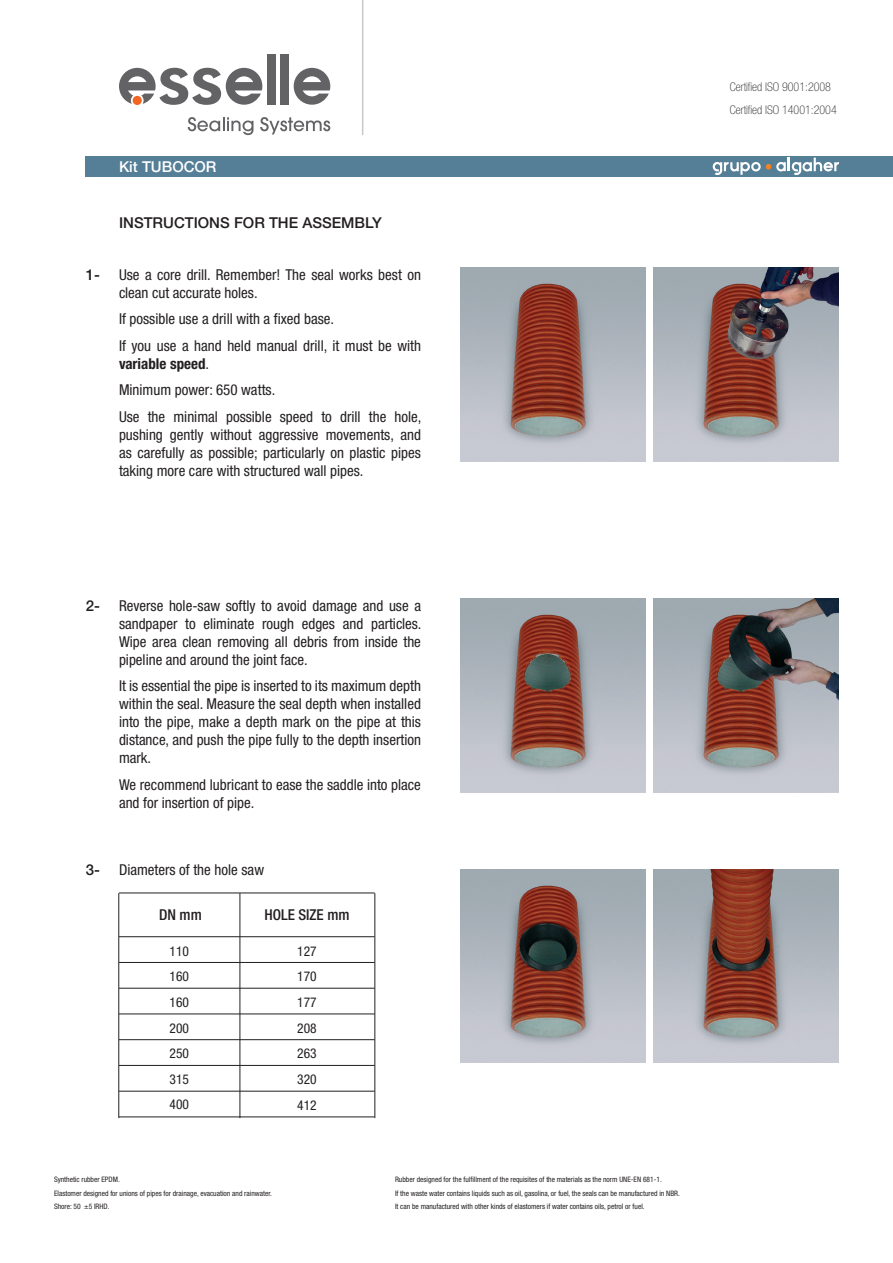
<style>
.page{position:relative;width:893px;height:1263px;background:#fff}
.page>*{position:absolute;margin:0;border:0;box-sizing:border-box;transform-origin:0 0}
.t1{font:condensed 15px/18px "Helvetica Neue";color:#231f20}
.t2{font:500 15px "Helvetica Neue";color:#231f20}
.t3{font:500 condensed 15px "Helvetica Neue";color:#231f20}
.t4{font:500 15px "Helvetica Neue";color:#fff}
.t5{font:condensed 13.5px "Helvetica Neue";color:#231f20}
.t6{font:100 condensed 12px "Helvetica Neue";color:#231f20}
.t7{font:condensed 7.5px "Helvetica Neue";color:#231f20}
.s1{font-weight:700}
</style>
<div class="page">
<div style="left:86px;top:156px;width:807px;height:21px;background:#557f97"></div>
<svg style="left:188px;top:117px;width:65px;height:18px"></svg>
<svg style="left:260px;top:117px;width:70px;height:17px"></svg>
<svg style="left:119px;top:68px;width:143px;height:37px"></svg>
<div style="left:267px;top:54px;width:9px;height:50px;background:#636366"></div>
<div style="left:281px;top:54px;width:8px;height:50px;background:#636366"></div>
<svg style="left:294px;top:68px;width:36px;height:37px"></svg>
<div style="left:133px;top:96px;width:9px;height:9px;background:#f36621;border-radius:50%"></div>
<svg style="left:713px;top:158px;width:126px;height:17px"></svg>
<hr style="left:362px;top:0;width:1px;height:135px;background:#c7c8ca">
<img style="left:460px;top:268px;width:185px;height:193px">
<img style="left:460px;top:599px;width:185px;height:193px">
<img style="left:460px;top:869px;width:185px;height:193px">
<img style="left:654px;top:268px;width:185px;height:193px">
<img style="left:654px;top:599px;width:185px;height:193px">
<img style="left:654px;top:869px;width:185px;height:193px">
<hr style="left:119px;top:936px;width:256px;height:1px;background:#231f20">
<hr style="left:119px;top:893px;width:256px;height:1px;background:#231f20">
<hr style="left:240px;top:893px;width:1px;height:225px;background:#231f20">
<hr style="left:119px;top:893px;width:1px;height:225px;background:#231f20">
<hr style="left:375px;top:893px;width:1px;height:225px;background:#231f20">
<hr style="left:119px;top:962px;width:256px;height:1px;background:#231f20">
<hr style="left:119px;top:988px;width:256px;height:1px;background:#231f20">
<hr style="left:119px;top:1014px;width:256px;height:1px;background:#231f20">
<hr style="left:119px;top:1039px;width:256px;height:1px;background:#231f20">
<hr style="left:119px;top:1065px;width:256px;height:1px;background:#231f20">
<hr style="left:119px;top:1091px;width:256px;height:1px;background:#231f20">
<hr style="left:119px;top:1117px;width:256px;height:1px;background:#231f20">
<p class="t4" style="left:119px;top:158px;width:99px">Kit TUBOCOR</p>
<p class="t2" style="left:86px;top:265px;width:16px">1-</p>
<p class="t2" style="left:119px;top:214px;width:264px">INSTRUCTIONS FOR THE ASSEMBLY</p>
<p class="t1" style="left:119px;top:265px;width:303px">Use a core drill. Remember! The seal works best on clean cut accurate holes.</p>
<p class="t1" style="left:119px;top:310px;width:217px">If possible use a drill with a fixed base.</p>
<p class="t1" style="left:119px;top:336px;width:303px">If you use a hand held manual drill, it must be with <span class="s1">variable speed</span>.</p>
<p class="t1" style="left:119px;top:381px;width:158px">Minimum power: 650 watts.</p>
<p class="t1" style="left:119px;top:407px;width:304px;text-align:justify">Use the minimal possible speed to drill the hole, pushing gently without aggressive movements, and as carefully as possible; particularly on plastic pipes taking more care with structured wall pipes.</p>
<p class="t2" style="left:86px;top:596px;width:16px">2-</p>
<p class="t1" style="left:119px;top:596px;width:304px;text-align:justify">Reverse hole-saw softly to avoid damage and use a sandpaper to eliminate rough edges and particles.<br>Wipe area clean removing all debris from inside the pipeline and around the joint face.</p>
<p class="t1" style="left:119px;top:677px;width:303px;text-align:justify">It is essential the pipe is inserted to its maximum depth within the seal. Measure the seal depth when installed into the pipe, make a depth mark on the pipe at this distance, and push the pipe fully to the depth insertion mark.</p>
<p class="t1" style="left:119px;top:775px;width:303px">We recommend lubricant to ease the saddle into place and for insertion of pipe.</p>
<p class="t2" style="left:86px;top:861px;width:16px">3-</p>
<p class="t1" style="left:119px;top:861px;width:147px">Diameters of the hole saw</p>
<p class="t3" style="left:159px;top:906px;width:44px">DN mm</p>
<p class="t3" style="left:264px;top:906px;width:87px">HOLE SIZE mm</p>
<p class="t5" style="left:170px;top:943px;width:21px">110</p>
<p class="t5" style="left:170px;top:969px;width:21px">160</p>
<p class="t5" style="left:170px;top:994px;width:21px">160</p>
<p class="t5" style="left:170px;top:1020px;width:21px">200</p>
<p class="t5" style="left:170px;top:1046px;width:21px">250</p>
<p class="t5" style="left:170px;top:1071px;width:21px">315</p>
<p class="t5" style="left:170px;top:1097px;width:21px">400</p>
<p class="t5" style="left:297px;top:943px;width:21px">127</p>
<p class="t5" style="left:297px;top:969px;width:21px">170</p>
<p class="t5" style="left:297px;top:994px;width:21px">177</p>
<p class="t5" style="left:297px;top:1020px;width:21px">208</p>
<p class="t5" style="left:297px;top:1046px;width:21px">263</p>
<p class="t5" style="left:297px;top:1071px;width:21px">320</p>
<p class="t5" style="left:297px;top:1097px;width:21px">412</p>
<p class="t7" style="left:54px;top:1175px;width:67px">Synthetic rubber EPDM.</p>
<p class="t7" style="left:54px;top:1189px;width:219px">Elastomer designed for unions of pipes for drainage, evacuation and rainwater.</p>
<p class="t7" style="left:54px;top:1202px;width:57px">Shore: 50 ±5 IRHD.</p>
<p class="t7" style="left:395px;top:1175px;width:268px">Rubber designed for the fulfillment of the requisites of the materials as the norm UNE-EN 681-1.</p>
<p class="t7" style="left:395px;top:1189px;width:286px">If the waste water contains liquids such as oil, gasolina, or fuel, the seals can be manufactured in NBR.</p>
<p class="t7" style="left:395px;top:1202px;width:251px">It can be manufactured with other kinds of elastomers if water contains oils, petrol or fuel.</p>
<p class="t6" style="left:730px;top:80px;width:103px">Certified ISO 9001:2008</p>
<p class="t6" style="left:730px;top:103px;width:108px">Certified ISO 14001:2004</p>
</div>
